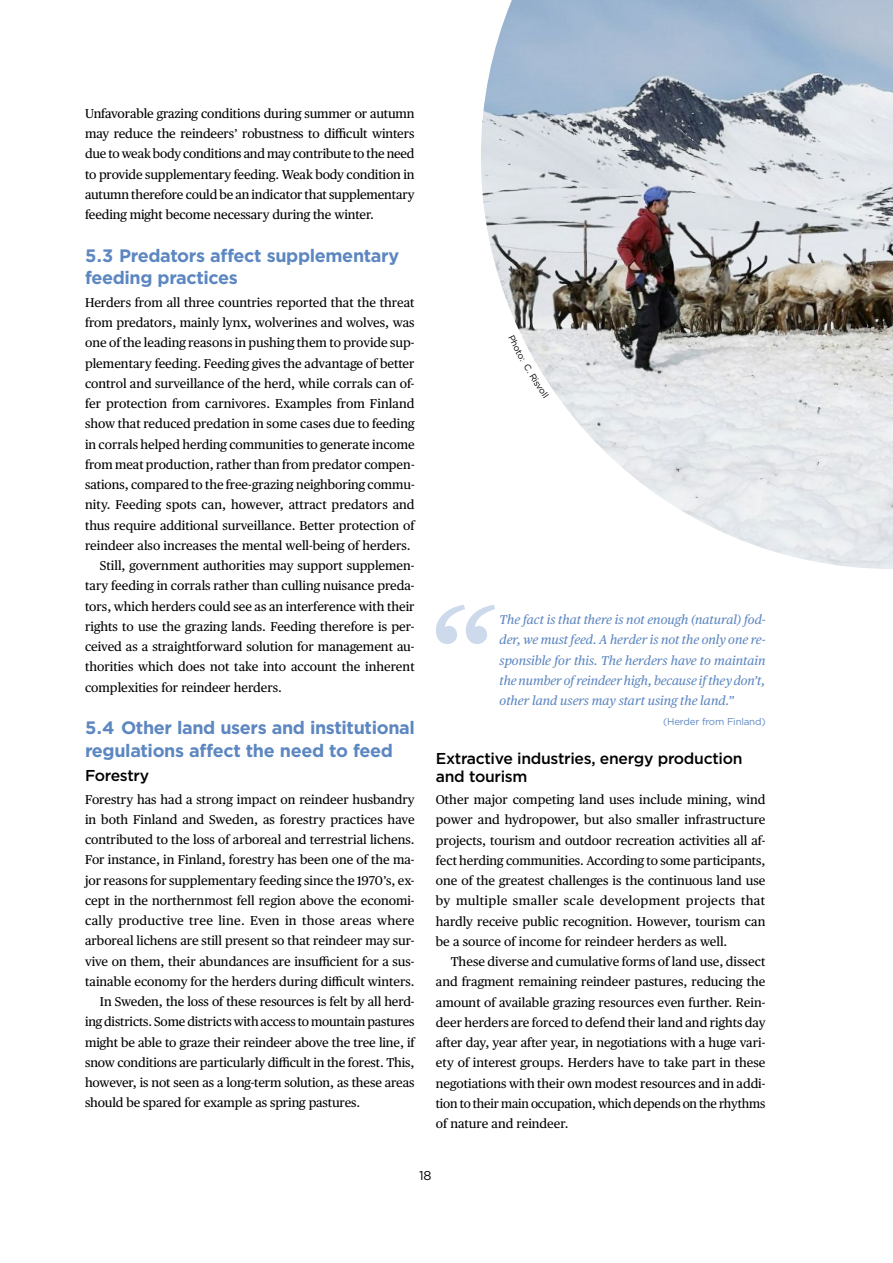
<style>
.page{position:relative;width:893px;height:1263px;background:#fff}
.page>*{position:absolute;margin:0;border:0;box-sizing:border-box;transform-origin:0 0}
.Rubrik_2{font:700 18px/22.5px "Gotham 20";color:#5d87c1}
.Rubrik_3{font:500 15.75px/18px "Gotham 20";color:#000}
.Brödtext_Publico{font:12.75px/20.2px "Publico Text";color:#000;text-align:justify}
.Brödtext_Publico_ind{font:12.75px/20.2px "Publico Text";letter-spacing:-.01em;color:#000;text-align:justify}
.citat{font:italic 12.75px/20.2px "Publico Text";color:#5d87c1;text-align:justify}
.t1{font:12.75px "Gotham 20";color:#000}
.citat_namn{font:9.75px "Gotham 20";color:#5d87c1}
</style>
<div class="page">
<svg style="left:436px;top:605px;width:59px;height:39px"></svg>
<img style="left:481px;top:0;width:412px;height:569px">
<svg style="left:509px;top:335px;width:40px;height:63px"></svg>
<p class="Brödtext_Publico" style="left:85px;top:103px;width:331px">Unfavorable grazing conditions during summer or autumn may reduce the reindeers’ robustness to difficult winters due to weak body conditions and may contribute to the need to provide supplementary feeding. Weak body condition in autumn therefore could be an indicator that supplementary feeding might become necessary during the winter.</p>
<p class="Rubrik_2" style="left:85px;top:244px;width:315px">5.3 Predators affect supplementary feeding practices</p>
<p class="Brödtext_Publico" style="left:85px;top:291px;width:331px">Herders from all three countries reported that the threat from predators, mainly lynx, wolverines and wolves, was one of the leading reasons in pushing them to provide sup&shy;plementary feeding. Feeding gives the advantage of better control and surveillance of the herd, while corrals can of&shy;fer protection from carnivores. Examples from Finland show that reduced predation in some cases due to feeding in corrals helped herding communities to generate income from meat production, rather than from predator compen&shy;sations, compared to the free-grazing neighboring commu&shy;nity. Feeding spots can, however, attract predators and thus require additional surveillance. Better protection of reindeer also increases the mental well-being of herders.</p>
<p class="Brödtext_Publico_ind" style="left:85px;top:555px;width:331px;text-indent:15px">Still, government authorities may support supplemen&shy;tary feeding in corrals rather than culling nuisance preda&shy;tors, which herders could see as an interference with their rights to use the grazing lands. Feeding therefore is per&shy;ceived as a straightforward solution for management au&shy;thorities which does not take into account the inherent complexities for reindeer herders.</p>
<p class="Rubrik_2" style="left:85px;top:717px;width:331px">5.4 Other land users and institutional regulations affect the need to feed</p>
<p class="Rubrik_3" style="left:85px;top:766px;width:65px">Forestry</p>
<p class="Brödtext_Publico" style="left:85px;top:788px;width:331px">Forestry has had a strong impact on reindeer husbandry in both Finland and Sweden, as forestry practices have contributed to the loss of arboreal and terrestrial lichens.<br>For instance, in Finland, forestry has been one of the ma&shy;jor reasons for supplementary feeding since the 1970’s, ex&shy;cept in the northernmost fell region above the economi&shy;cally productive tree line. Even in those areas where arboreal lichens are still present so that reindeer may sur&shy;vive on them, their abundances are insufficient for a sus&shy;tainable economy for the herders during difficult winters.</p>
<p class="Brödtext_Publico_ind" style="left:85px;top:991px;width:331px;text-indent:15px">In Sweden, the loss of these resources is felt by all herd&shy;ing districts. Some districts with access to mountain pastures might be able to graze their reindeer above the tree line, if snow conditions are particularly difficult in the forest. This, however, is not seen as a long-term solution, as these areas should be spared for example as spring pastures.</p>
<p class="citat" style="left:500px;top:609px;width:267px">The fact is that there is not enough (natural) fod&shy;der, we must feed. A herder is not the only one re&shy;sponsible for this. The herders have to maintain the number of reindeer high, because if they don’t, other land users may start using the land.”</p>
<p class="citat_namn" style="left:663px;top:716px;width:104px">(Herder from Finland)</p>
<p class="Rubrik_3" style="left:436px;top:749px;width:308px">Extractive industries, energy production and tourism</p>
<p class="Brödtext_Publico" style="left:436px;top:789px;width:331px">Other major competing land uses include mining, wind power and hydropower, but also smaller infrastructure projects, tourism and outdoor recreation activities all af&shy;fect herding communities. According to some participants, one of the greatest challenges is the continuous land use by multiple smaller scale development projects that hardly receive public recognition. However, tourism can be a source of income for reindeer herders as well.</p>
<p class="Brödtext_Publico_ind" style="left:436px;top:951px;width:331px;text-indent:15px">These diverse and cumulative forms of land use, dissect and fragment remaining reindeer pastures, reducing the amount of available grazing resources even further. Rein&shy;deer herders are forced to defend their land and rights day after day, year after year, in negotiations with a huge vari&shy;ety of interest groups. Herders have to take part in these negotiations with their own modest resources and in addi&shy;tion to their main occupation, which depends on the rhythms of nature and reindeer.</p>
<p class="t1" style="left:419px;top:1167px;width:14px">18</p>
</div>
